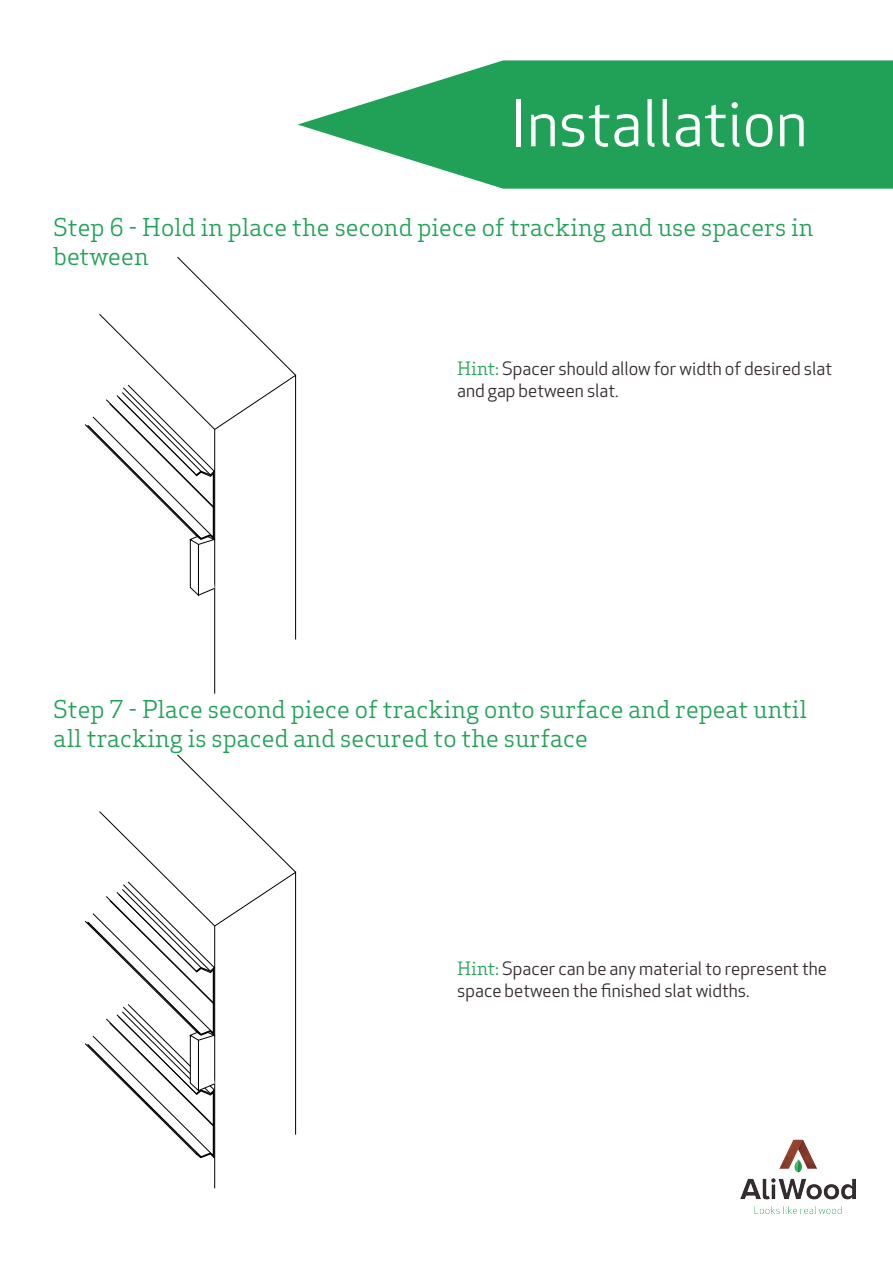
<style>
.page{position:relative;width:893px;height:1263px;background:#fff}
.page>*{position:absolute;margin:0;border:0;box-sizing:border-box;transform-origin:0 0}
.t1{font:63px "Apex New";color:#fff}
.t2{font:24px/28.8px "Apex Serif";color:#21a157}
.t3{font:18px/21.6px "Apex New";color:#332b2d}
.s1{font-family:"Apex Serif";color:#21a157}
</style>
<div class="page">
<svg style="left:298px;top:60px;width:595px;height:129px"></svg>
<img style="left:740px;top:1139px;width:115px;height:75px">
<svg style="left:85px;top:256px;width:212px;height:438px"></svg>
<svg style="left:85px;top:754px;width:212px;height:435px"></svg>
<p class="t1" style="left:511px;top:84px;width:298px">Installation</p>
<p class="t2" style="left:54px;top:213px;width:761px">Step 6 - Hold in place the second piece of tracking and use spacers in between</p>
<p class="t3" style="left:457px;top:358px;width:376px"><span class="s1">Hint:</span> Spacer should allow for width of desired slat and gap between slat.</p>
<p class="t2" style="left:54px;top:694px;width:755px">Step 7 - Place second piece of tracking onto surface and repeat until all tracking is spaced and secured to the surface</p>
<p class="t3" style="left:457px;top:958px;width:371px"><span class="s1">Hint:</span> Spacer can be any material to represent the space between the finished slat widths.</p>
</div>
